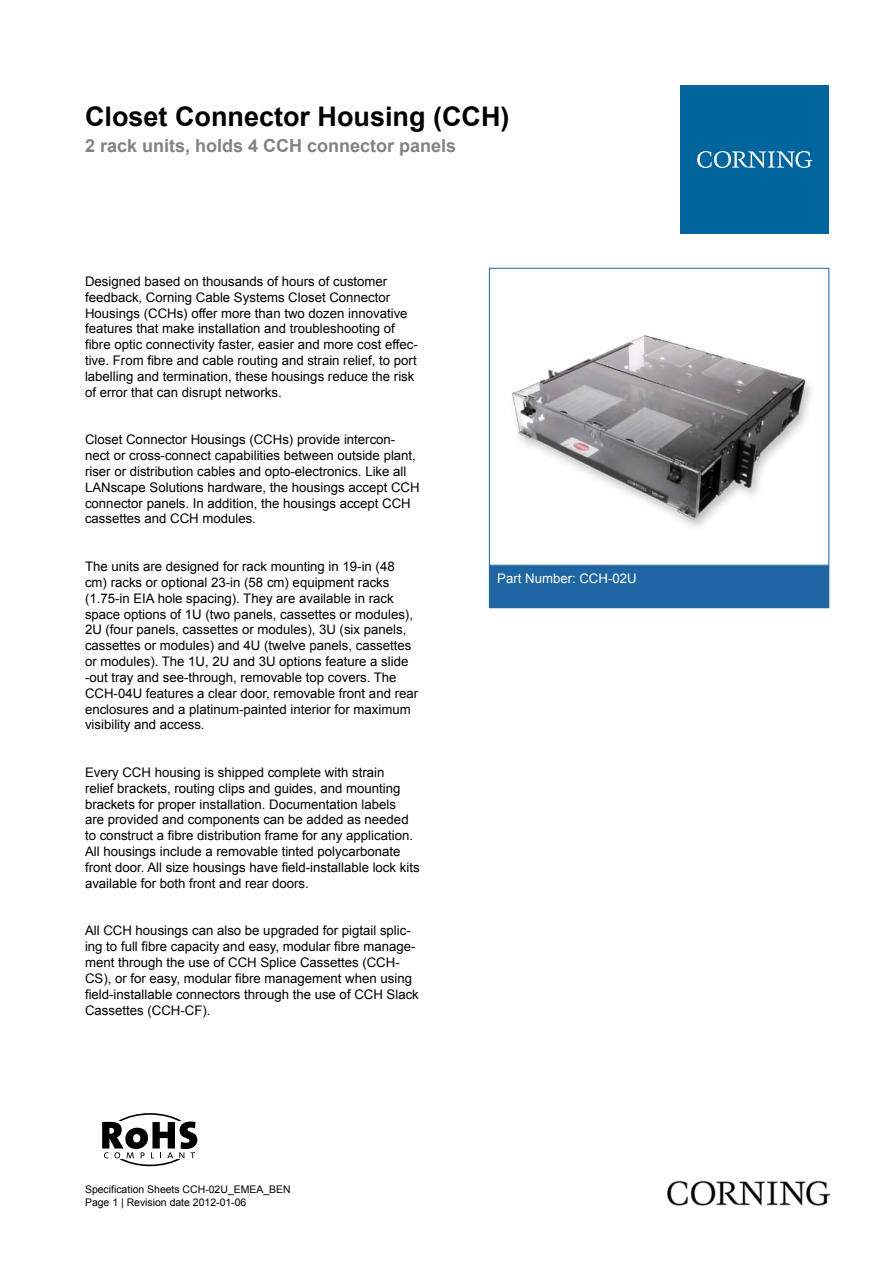
<style>
.page{position:relative;width:893px;height:1263px;background:#fff}
.page>*{position:absolute;margin:0;border:0;box-sizing:border-box;transform-origin:0 0}
.t1{font:700 27px "Arial";color:#000}
.t2{font:700 18px "Arial";color:#808285}
.t3{font:13.2px/15.9px "Arial";color:#000}
.t4{font:13.2px "Arial";color:#fff}
.t5{font:10.5px/12.6px "Arial";color:#000}
</style>
<div class="page">
<div style="left:489px;top:566px;width:340px;height:42px;background:#1f65a1"></div>
<div style="left:105px;top:1113px;width:90px;height:53px;border:2px solid #000;border-radius:50%"></div>
<div style="left:85px;top:1121px;width:123px;height:38px;background:#fff"></div>
<svg style="left:102px;top:1121px;width:95px;height:37px"></svg>
<div style="left:680px;top:85px;width:149px;height:149px;background:#00649d"></div>
<svg style="left:697px;top:151px;width:115px;height:17px"></svg>
<img style="left:668px;top:1180px;width:161px;height:25px">
<img style="left:512px;top:335px;width:299px;height:192px">
<div style="left:489px;top:268px;width:340px;height:298px;border:1px solid #1f65a1"></div>
<h1 class="t1" style="left:85px;top:98px;width:426px">Closet Connector Housing (CCH)</h1>
<h2 class="t2" style="left:85px;top:134px;width:373px">2 rack units, holds 4 CCH connector panels</h2>
<p class="t3" style="left:85px;top:273px;width:334px">Designed based on thousands of hours of customer feedback, Corning Cable Systems Closet Connector Housings (CCHs) offer more than two dozen innovative features that make installation and troubleshooting of fibre optic connectivity faster, easier and more cost effec&shy;tive. From fibre and cable routing and strain relief, to port labelling and termination, these housings reduce the risk of error that can disrupt networks.</p>
<p class="t3" style="left:85px;top:432px;width:336px">Closet Connector Housings (CCHs) provide intercon&shy;nect or cross-connect capabilities between outside plant, riser or distribution cables and opto-electronics. Like all LANscape Solutions hardware, the housings accept CCH connector panels. In addition, the housings accept CCH cassettes and CCH modules.</p>
<p class="t3" style="left:85px;top:559px;width:335px">The units are designed for rack mounting in 19-in (48 cm) racks or optional 23-in (58 cm) equipment racks (1.75-in EIA hole spacing). They are available in rack space options of 1U (two panels, cassettes or modules), 2U (four panels, cassettes or modules), 3U (six panels, cassettes or modules) and 4U (twelve panels, cassettes or modules). The 1U, 2U and 3U options feature a slide -out tray and see-through, removable top covers. The CCH-04U features a clear door, removable front and rear enclosures and a platinum-painted interior for maximum visibility and access.</p>
<p class="t3" style="left:85px;top:764px;width:336px">Every CCH housing is shipped complete with strain<br>relief brackets, routing clips and guides, and mounting brackets for proper installation. Documentation labels<br>are provided and components can be added as needed to construct a fibre distribution frame for any application.<br>All housings include a removable tinted polycarbonate front door. All size housings have field-installable lock kits available for both front and rear doors.</p>
<p class="t3" style="left:85px;top:923px;width:335px">All CCH housings can also be upgraded for pigtail splic&shy;ing to full fibre capacity and easy, modular fibre manage&shy;ment through the use of CCH Splice Cassettes (CCH-CS), or for easy, modular fibre management when using field-installable connectors through the use of CCH Slack Cassettes (CCH-CF).</p>
<p class="t5" style="left:85px;top:1183px;width:207px">Specification Sheets CCH-02U_EMEA_BEN<br>Page 1 | Revision date 2012-01-06</p>
<p class="t4" style="left:497px;top:570px;width:141px">Part Number: CCH-02U</p>
</div>
